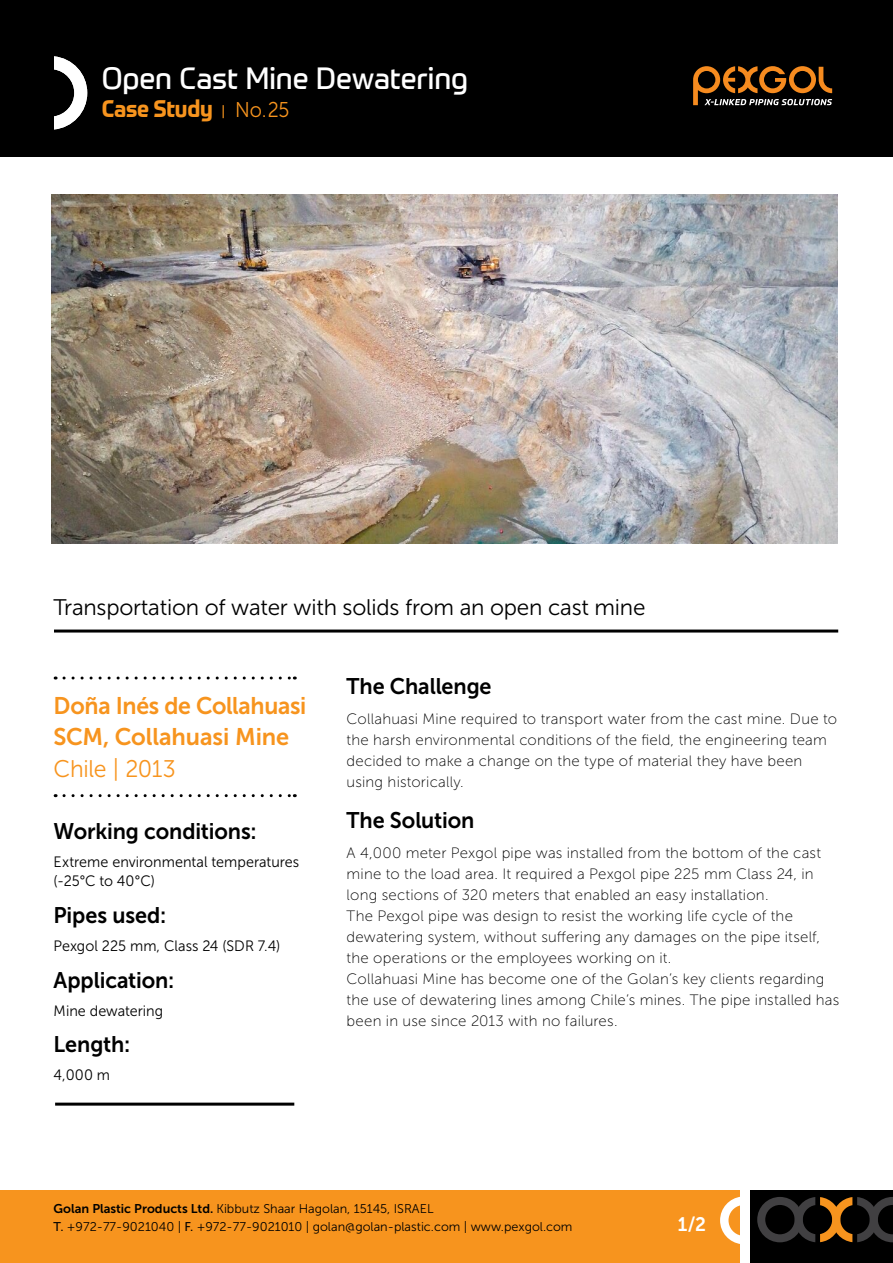
<style>
.page{position:relative;width:893px;height:1263px;background:#fff}
.page>*{position:absolute;margin:0;border:0;box-sizing:border-box;transform-origin:0 0}
.t1{font:30px "Prometo";letter-spacing:-.005em;color:#fff}
.t2{font:24px/31.5px "Museo Sans 700";letter-spacing:-.01em;color:#f7941e;scale:.96 1}
.t3{font:24px "Museo Sans 300";letter-spacing:-.015em;color:#f7941e;scale:.96 1}
.t4{font:700 23.4px "Prometo";letter-spacing:-.01em;color:#f7941e;scale:.92 1}
.t5{font:22.5px "Museo Sans 700";letter-spacing:-.005em;color:#000;scale:.96 1}
.t6{font:22.5px "Museo Sans 300";letter-spacing:-.01em;color:#000}
.t7{font:21.3px "Museo Sans 300";color:#f7941e;scale:.92 1}
.t8{font:19.5px "Museo Sans 700";color:#fff;scale:.96 1}
.t9{font:15px/21px "Museo Sans 100";letter-spacing:.015em;color:#000}
.t10{font:15px/19.5px "Museo Sans 300";letter-spacing:.005em;color:#000;scale:.96 1}
.t11{font:13.8px "Museo Sans 300";color:#f7941e;scale:1.35 1}
.t12{font:12.6px/18.3px "Museo Sans 300";color:#000}
.s1{font-family:"Museo Sans 700"}
.s2{font-family:"Museo Sans 500"}
</style>
<div class="page">
<div style="left:0;top:1190px;width:740px;height:73px;background:#f7941e"></div>
<svg style="left:720px;top:1196px;width:20px;height:48px"></svg>
<div style="left:750px;top:1190px;width:143px;height:73px;background:#000"></div>
<svg style="left:757px;top:1197px;width:136px;height:45px"></svg>
<div style="left:0;top:0;width:893px;height:156px;background:#000"></div>
<svg style="left:54px;top:56px;width:33px;height:73px"></svg>
<svg style="left:693px;top:66px;width:139px;height:39px"></svg>
<hr style="left:54px;top:629px;width:784px;height:3px;background:#000">
<img style="left:51px;top:194px;width:786px;height:349px">
<svg style="left:64px;top:794px;width:231px;height:3px"></svg>
<svg style="left:64px;top:676px;width:231px;height:3px"></svg>
<hr style="left:55px;top:1102px;width:239px;height:3px;background:#000">
<h1 class="t1" style="left:102px;top:60px;width:368px">Open Cast Mine Dewatering</h1>
<h3 class="t4" style="left:102px;top:94px;width:122px">Case Study</h3>
<p class="t11" style="left:221px;top:104px;width:5px">|</p>
<h3 class="t7" style="left:235px;top:98px;width:60px">No.25</h3>
<h3 class="t6" style="left:54px;top:595px;width:593px">Transportation of water with solids from an open cast mine</h3>
<h2 class="t2" style="left:54px;top:690px;width:265px">Doña Inés de Collahuasi<br>SCM, Collahuasi Mine</h2>
<h2 class="t3" style="left:54px;top:755px;width:129px">Chile | 2013</h2>
<h3 class="t5" style="left:54px;top:819px;width:213px">Working conditions:</h3>
<p class="t10" style="left:54px;top:852px;width:257px">Extreme environmental temperatures (-25°C to 40°C(</p>
<h3 class="t5" style="left:54px;top:903px;width:119px">Pipes used:</h3>
<p class="t10" style="left:54px;top:936px;width:238px">Pexgol 225 mm, Class 24 (SDR 7.4(</p>
<h3 class="t5" style="left:54px;top:967px;width:127px">Application:</h3>
<p class="t10" style="left:54px;top:1001px;width:116px">Mine dewatering</p>
<h3 class="t5" style="left:54px;top:1032px;width:81px">Length:</h3>
<p class="t10" style="left:54px;top:1065px;width:60px">4,000 m</p>
<h3 class="t5" style="left:347px;top:674px;width:153px">The Challenge</h3>
<p class="t9" style="left:347px;top:708px;width:492px">Collahuasi Mine required to transport water from the cast mine. Due to the harsh environmental conditions of the field, the engineering team decided to make a change on the type of material they have been using historically.</p>
<h3 class="t5" style="left:347px;top:808px;width:135px">The Solution</h3>
<p class="t9" style="left:347px;top:842px;width:494px">A 4,000 meter Pexgol pipe was installed from the bottom of the cast mine to the load area It. required a Pexgol pipe 225 mm Class 24, in long sections of 320 meters that enabled an easy installation.<br>The Pexgol pipe was design to resist the working life cycle of the dewatering system, without suffering any damages on the pipe itself, the operations or the employees working on .i t<br>Collahuasi Mine has become one of the Golan s’ key clients regarding the use of dewatering lines among Chile s’ mines. The pipe installed has been in use since 2013 with no failures.</p>
<p class="t12" style="left:54px;top:1199px;width:520px"><span class="s1">Golan Plastic Products Ltd.</span> Kibbutz Shaar Hagolan, 15145, ISRAEL<br><span class="s2">.T</span> +972-77-9021040 | <span class="s2">.F</span> +972-77-9021010 | golan@golan-plastic.com | www.pexgol.com</p>
<h3 class="t8" style="left:678px;top:1213px;width:31px">1/2</h3>
</div>
